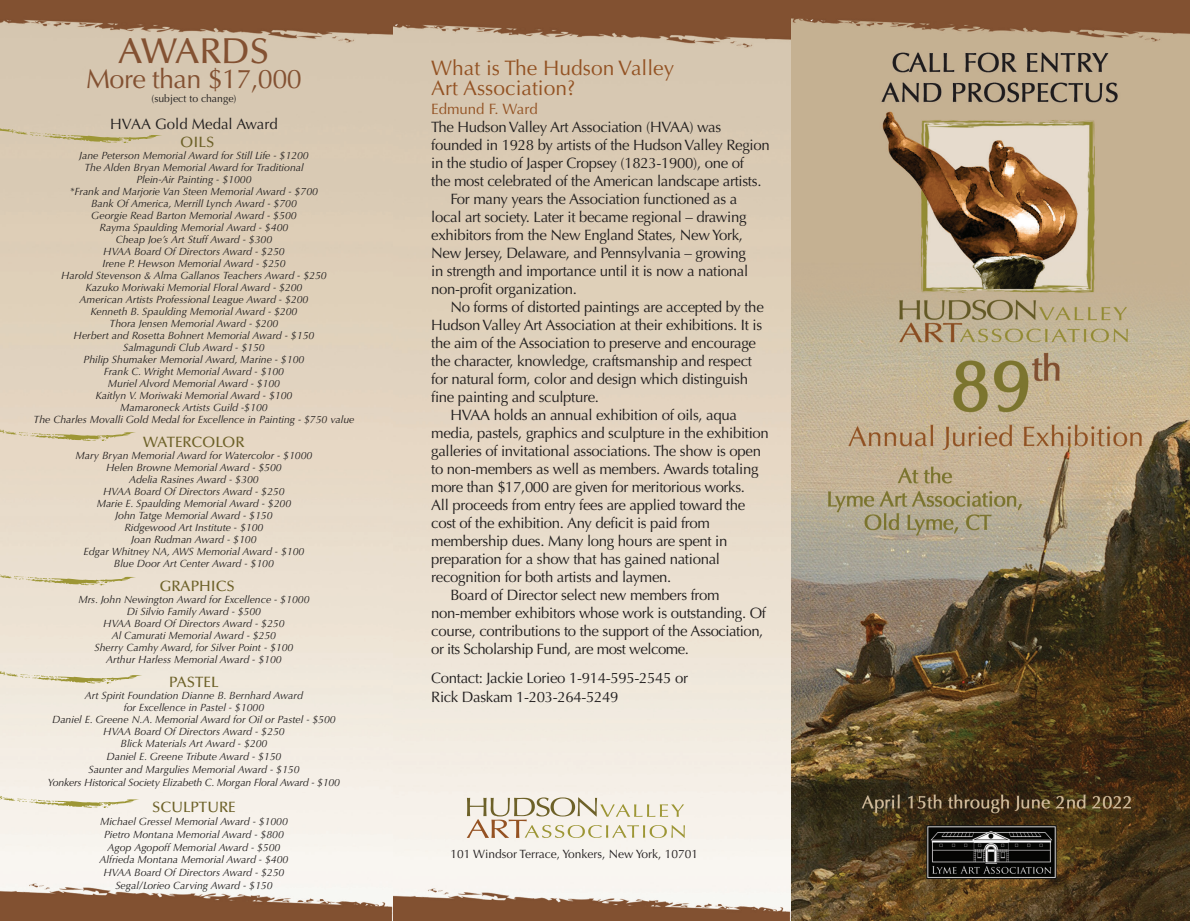
<style>
.page{position:relative;width:1190px;height:921px;background:#fff}
.page>*{position:absolute;margin:0;border:0;box-sizing:border-box;transform-origin:0 0}
.t1{font:500 36px "Optima";color:#835132}
.t2{font:27px "Optima";letter-spacing:-.02em;color:#835132}
.t3{font:21px/19.5px "Optima";color:#935223}
.t4{font:15px/19.5px "Optima";letter-spacing:-.02em;color:#211e1e}
.t5{font:500 15px "Optima";color:#6d6128}
.t6{font:15px "Optima";color:#211e1e}
.t7{font:15px "Optima";color:#935223}
.t8{font:12px "Optima";color:#231f20}
.t9{font:italic 10.5px/12px "Optima";color:#211e1e;text-align:center}
.t10{font:italic 10.5px/12px "Optima";color:#231f20;text-align:center}
.t11{font:10.5px "Optima";color:#211e1e}
</style>
<div class="page">
<img style="left:392px;top:0;width:798px;height:921px">
<img style="left:0;top:0;width:392px;height:921px">
<svg style="left:467px;top:797px;width:218px;height:41px;background:#e2dac8"></svg>
<svg style="left:0;top:426px;width:136px;height:15px;background:#dacdae"></svg>
<svg style="left:0;top:569px;width:136px;height:17px;background:#e0d5bb"></svg>
<svg style="left:0;top:667px;width:142px;height:17px;background:#e3dcc5"></svg>
<svg style="left:0;top:792px;width:139px;height:16px;background:#e9e3cf"></svg>
<svg style="left:0;top:125px;width:162px;height:18px;background:#d0c2a2"></svg>
<h1 class="t1" style="left:118px;top:31px;width:153px">AWARDS</h1>
<h2 class="t2" style="left:86px;top:64px;width:217px">More than $17,000</h2>
<p class="t11" style="left:151px;top:92px;width:87px">(subject to change)</p>
<h3 class="t6" style="left:110px;top:115px;width:169px">HVAA Gold Medal Award</h3>
<h3 class="t5" style="left:180px;top:134px;width:36px">OILS</h3>
<p class="t9" style="left:33px;top:150px;width:322px">Jane Peterson Memorial Award for Still Life - $1200<br>The Alden Bryan Memorial Award for Traditional<br>Plein-Air Painting - $1000<br>*Frank and Marjorie Van Steen Memorial Award - $700<br>Bank Of America, Merrill Lynch Award - $700<br>Georgie Read Barton Memorial Award - $500<br>Rayma Spaulding Memorial Award - $400<br>Cheap Joe’s Art Stuff Award - $300<br>HVAA Board Of Directors Award - $250<br>Irene P. Hewson Memorial Award - $250<br>Harold Stevenson &amp; Alma Gallanos Teachers Award - $250<br>Kazuko Moriwaki Memorial Floral Award - $200<br>American Artists Professional League Award - $200<br>Kenneth B. Spaulding Memorial Award - $200<br>Thora Jensen Memorial Award - $200<br>Herbert and Rosetta Bohnert Memorial Award - $150<br>Salmagundi Club Award - $150<br>Philip Shumaker Memorial Award, Marine - $100<br>Frank C. Wright Memorial Award - $100<br>Muriel Alvord Memorial Award - $100<br>Kaitlyn V. Moriwaki Memorial Award - $100<br>Mamaroneck Artists Guild -$100<br>The Charles Movalli Gold Medal for Excellence in Painting - $750 value</p>
<h3 class="t5" style="left:143px;top:434px;width:103px">WATERCOLOR</h3>
<p class="t9" style="left:76px;top:450px;width:238px">Mary Bryan Memorial Award for Watercolor - $1000<br>Helen Browne Memorial Award - $500<br>Adelia Rasines Award - $300<br>HVAA Board Of Directors Award - $250<br>Marie E. Spaulding Memorial Award - $200<br>John Tatge Memorial Award - $150<br>Ridgewood Art Institute - $100<br>Joan Rudman Award - $100<br>Edgar Whitney NA, AWS Memorial Award - $100<br>Blue Door Art Center Award - $100</p>
<h3 class="t5" style="left:160px;top:578px;width:77px">GRAPHICS</h3>
<p class="t9" style="left:78px;top:594px;width:233px">Mrs. John Newington Award for Excellence - $1000<br>Di Silvio Family Award - $500<br>HVAA Board Of Directors Award - $250<br>Al Camurati Memorial Award - $250<br>Sherry Camhy Award, for Silver Point - $100<br>Arthur Harless Memorial Award - $100</p>
<h3 class="t5" style="left:169px;top:674px;width:51px">PASTEL</h3>
<p class="t10" style="left:85px;top:690px;width:220px">Art Spirit Foundation Dianne B. Bernhard Award for Excellence in Pastel - $1000</p>
<p class="t9" style="left:52px;top:714px;width:285px">Daniel E. Greene N.A. Memorial Award for Oil or Pastel - $500<br>HVAA Board Of Directors Award - $250<br>Blick Materials Art Award - $200</p>
<p class="t9" style="left:48px;top:750px;width:294px;line-height:13.2px">Daniel E. Greene Tribute Award - $150<br>Saunter and Margulies Memorial Award - $150<br>Yonkers Historical Society Elizabeth C. Morgan Floral Award - $100</p>
<h3 class="t5" style="left:152px;top:799px;width:85px">SCULPTURE</h3>
<p class="t9" style="left:100px;top:815px;width:190px;line-height:12.8px">Michael Gressel Memorial Award - $1000<br>Pietro Montana Memorial Award - $800<br>Agop Agopoff Memorial Award - $500<br>Alfrieda Montana Memorial Award - $400<br>HVAA Board Of Directors Award - $250<br>Segal/Lorieo Carving Award - $150</p>
<h3 class="t3" style="left:431px;top:59px;width:245px">What is The Hudson Valley<br>Art Association?</h3>
<h3 class="t7" style="left:431px;top:100px;width:108px">Edmund F. Ward</h3>
<h3 class="t4" style="left:431px;top:118px;width:292px">The Hudson Valley Art Association (HVAA) was</h3>
<h3 class="t4" style="left:431px;top:136px;width:340px">founded in 1928 by artists of the Hudson Valley Region</h3>
<h3 class="t4" style="left:431px;top:154px;width:314px">in the studio of Jasper Cropsey (1823-1900), one of</h3>
<h3 class="t4" style="left:431px;top:172px;width:332px">the most celebrated of the American landscape artists.</h3>
<h3 class="t4" style="left:450px;top:190px;width:288px">For many years the Association functioned as a</h3>
<h3 class="t4" style="left:431px;top:208px;width:317px">local art society. Later it became regional – drawing</h3>
<h3 class="t4" style="left:431px;top:226px;width:313px">exhibitors from the New England States, New York,</h3>
<h3 class="t4" style="left:431px;top:244px;width:316px">New Jersey, Delaware, and Pennsylvania – growing</h3>
<h3 class="t4" style="left:431px;top:262px;width:318px">in strength and importance until it is now a national</h3>
<h3 class="t4" style="left:431px;top:280px;width:147px">non-profit organization.</h3>
<h3 class="t4" style="left:450px;top:298px;width:315px">No forms of distorted paintings are accepted by the</h3>
<h3 class="t4" style="left:431px;top:316px;width:332px">Hudson Valley Art Association at their exhibitions. It is</h3>
<h3 class="t4" style="left:431px;top:334px;width:326px">the aim of the Association to preserve and encourage</h3>
<h3 class="t4" style="left:431px;top:352px;width:322px">the character, knowledge, craftsmanship and respect</h3>
<h3 class="t4" style="left:431px;top:370px;width:318px">for natural form, color and design which distinguish</h3>
<h3 class="t4" style="left:431px;top:388px;width:169px">fine painting and sculpture.</h3>
<h3 class="t4" style="left:450px;top:406px;width:288px">HVAA holds an annual exhibition of oils, aqua</h3>
<h3 class="t4" style="left:431px;top:424px;width:339px">media, pastels, graphics and sculpture in the exhibition</h3>
<h3 class="t4" style="left:431px;top:442px;width:331px">galleries of invitational associations. The show is open</h3>
<h3 class="t4" style="left:431px;top:460px;width:329px">to non-members as well as members. Awards totaling</h3>
<h3 class="t4" style="left:431px;top:478px;width:315px">more than $17,000 are given for meritorious works.</h3>
<h3 class="t4" style="left:431px;top:496px;width:315px">All proceeds from entry fees are applied toward the</h3>
<h3 class="t4" style="left:431px;top:514px;width:280px">cost of the exhibition. Any deficit is paid from</h3>
<h3 class="t4" style="left:431px;top:532px;width:298px">membership dues. Many long hours are spent in</h3>
<h3 class="t4" style="left:431px;top:550px;width:290px">preparation for a show that has gained national</h3>
<h3 class="t4" style="left:431px;top:568px;width:242px">recognition for both artists and laymen.</h3>
<h3 class="t4" style="left:450px;top:586px;width:271px">Board of Director select new members from</h3>
<h3 class="t4" style="left:431px;top:604px;width:336px">non-member exhibitors whose work is outstanding. Of</h3>
<h3 class="t4" style="left:431px;top:622px;width:334px">course, contributions to the support of the Association,</h3>
<h3 class="t4" style="left:431px;top:640px;width:259px">or its Scholarship Fund, are most welcome.</h3>
<h3 class="t4" style="left:431px;top:668px;width:258px">Contact: Jackie Lorieo 1-914-595-2545 or<br>Rick Daskam 1-203-264-5249</h3>
<p class="t8" style="left:450px;top:847px;width:249px">101 Windsor Terrace, Yonkers, New York, 10701</p>
</div>
